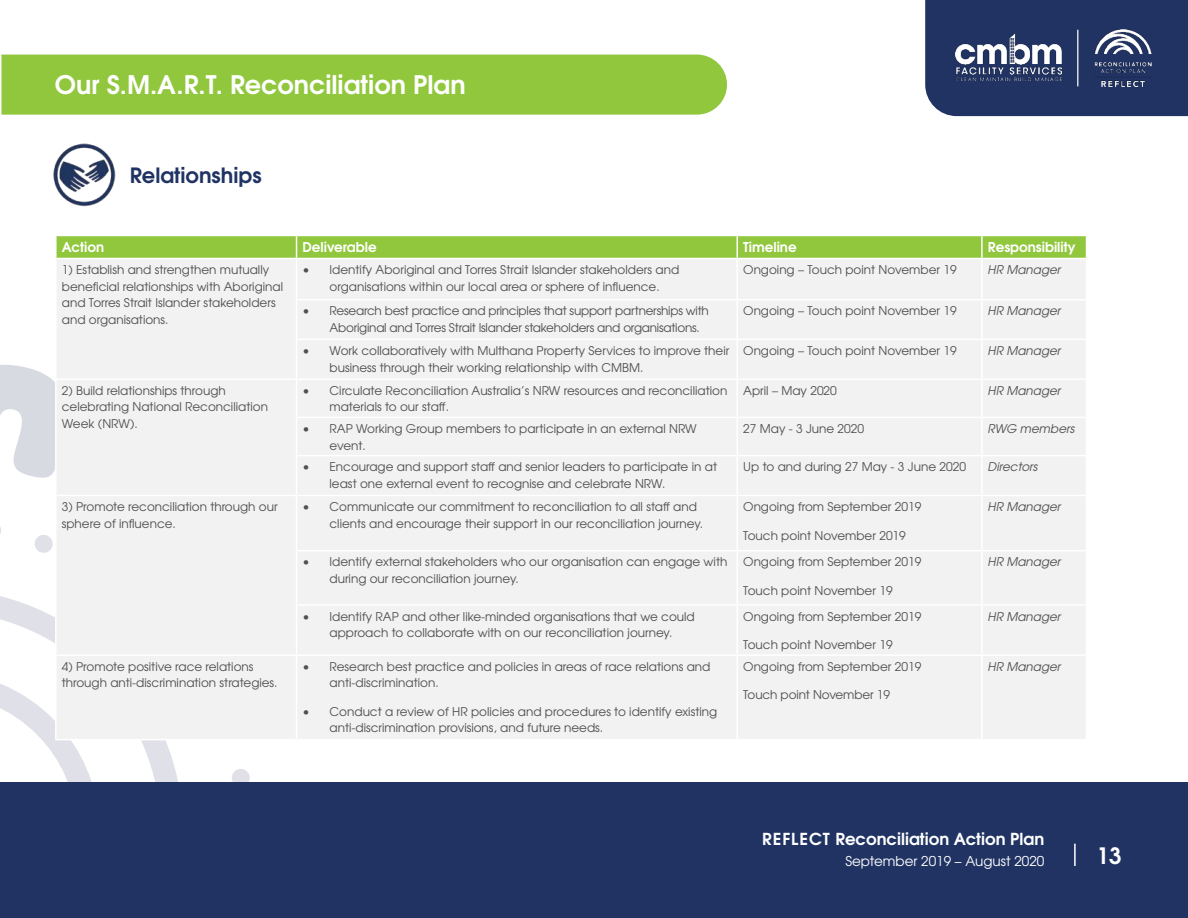
<style>
.page{position:relative;width:1188px;height:918px;background:#fff}
.page>*{position:absolute;margin:0;border:0;box-sizing:border-box;transform-origin:0 0}
.t1{font:700 25.5px "Te X Gyre Adventor";color:#fff}
.t2{font:700 22.5px "Te X Gyre Adventor";color:#fff}
.t3{font:700 21px "Te X Gyre Adventor";color:#203363}
.t4{font:700 16.5px "Te X Gyre Adventor";color:#fff}
.t5{font:700 13.5px "Te X Gyre Adventor";color:#fff}
.t6{font:13.5px "Te X Gyre Adventor";color:#fff}
.t7{font:12px/16.5px "Te X Gyre Adventor";color:#515050}
.t8{font:12px/16.5px "Te X Gyre Adventor";letter-spacing:-.02em;color:#515050}
.t9{font:italic 12px "Te X Gyre Adventor";color:#515050}
</style>
<div class="page">
<div style="left:925px;top:0;width:263px;height:116px;background:#203363"></div>
<img style="left:956px;top:34px;width:105px;height:47px">
<img style="left:1095px;top:30px;width:57px;height:56px">
<hr style="left:1077px;top:30px;width:1px;height:56px;background:#fff">
<svg style="left:0;top:535px;width:55px;height:108px"></svg>
<svg style="left:0;top:684px;width:264px;height:99px"></svg>
<div style="left:0;top:782px;width:14px;height:136px;background:#203363"></div>
<svg style="left:0;top:365px;width:55px;height:113px"></svg>
<div style="left:0;top:783px;width:1188px;height:135px;background:#203363"></div>
<hr style="left:1074px;top:844px;width:2px;height:22px;background:#fff">
<div style="left:57px;top:260px;width:1028px;height:394px;background:#f3f2f3"></div>
<div style="left:56px;top:655px;width:241px;height:85px;background:#f3f2f3"></div>
<div style="left:298px;top:656px;width:683px;height:83px;background:#f3f2f3"></div>
<div style="left:982px;top:655px;width:105px;height:85px;background:#f3f2f3"></div>
<svg style="left:56px;top:235px;width:1031px;height:23px;background:#97ca4a"></svg>
<hr style="left:296px;top:259px;width:1px;height:40px;background:#fff">
<hr style="left:737px;top:259px;width:1px;height:40px;background:#fff">
<hr style="left:981px;top:259px;width:2px;height:40px;background:#fff">
<hr style="left:296px;top:299px;width:441px;height:1px;background:#fff">
<hr style="left:296px;top:300px;width:1px;height:39px;background:#fff">
<hr style="left:737px;top:299px;width:245px;height:1px;background:#fff">
<hr style="left:737px;top:300px;width:1px;height:39px;background:#fff">
<hr style="left:982px;top:299px;width:104px;height:1px;background:#fff">
<hr style="left:981px;top:300px;width:2px;height:39px;background:#fff">
<hr style="left:296px;top:339px;width:441px;height:1px;background:#fff">
<hr style="left:296px;top:340px;width:1px;height:38px;background:#fff">
<hr style="left:737px;top:339px;width:245px;height:1px;background:#fff">
<hr style="left:737px;top:340px;width:1px;height:38px;background:#fff">
<hr style="left:982px;top:339px;width:104px;height:1px;background:#fff">
<hr style="left:981px;top:340px;width:2px;height:38px;background:#fff">
<hr style="left:57px;top:378px;width:240px;height:2px;background:#fff">
<hr style="left:297px;top:378px;width:440px;height:2px;background:#fff">
<hr style="left:296px;top:380px;width:1px;height:37px;background:#fff">
<hr style="left:737px;top:378px;width:245px;height:2px;background:#fff">
<hr style="left:737px;top:380px;width:1px;height:37px;background:#fff">
<hr style="left:982px;top:378px;width:104px;height:2px;background:#fff">
<hr style="left:981px;top:380px;width:2px;height:37px;background:#fff">
<hr style="left:296px;top:417px;width:441px;height:1px;background:#fff">
<hr style="left:296px;top:418px;width:1px;height:37px;background:#fff">
<hr style="left:737px;top:417px;width:245px;height:1px;background:#fff">
<hr style="left:737px;top:418px;width:1px;height:37px;background:#fff">
<hr style="left:982px;top:417px;width:104px;height:1px;background:#fff">
<hr style="left:981px;top:418px;width:2px;height:37px;background:#fff">
<hr style="left:296px;top:455px;width:441px;height:1px;background:#fff">
<hr style="left:296px;top:456px;width:1px;height:39px;background:#fff">
<hr style="left:737px;top:455px;width:245px;height:1px;background:#fff">
<hr style="left:737px;top:456px;width:1px;height:39px;background:#fff">
<hr style="left:982px;top:455px;width:104px;height:1px;background:#fff">
<hr style="left:981px;top:456px;width:2px;height:39px;background:#fff">
<hr style="left:57px;top:495px;width:240px;height:1px;background:#fff">
<hr style="left:297px;top:495px;width:440px;height:1px;background:#fff">
<hr style="left:296px;top:496px;width:1px;height:54px;background:#fff">
<hr style="left:737px;top:495px;width:245px;height:1px;background:#fff">
<hr style="left:737px;top:496px;width:1px;height:54px;background:#fff">
<hr style="left:982px;top:495px;width:104px;height:1px;background:#fff">
<hr style="left:981px;top:496px;width:2px;height:54px;background:#fff">
<hr style="left:296px;top:550px;width:441px;height:1px;background:#fff">
<hr style="left:296px;top:551px;width:1px;height:53px;background:#fff">
<hr style="left:737px;top:550px;width:245px;height:1px;background:#fff">
<hr style="left:737px;top:551px;width:1px;height:53px;background:#fff">
<hr style="left:982px;top:550px;width:104px;height:1px;background:#fff">
<hr style="left:981px;top:551px;width:2px;height:53px;background:#fff">
<hr style="left:296px;top:604px;width:441px;height:2px;background:#fff">
<hr style="left:296px;top:606px;width:1px;height:48px;background:#fff">
<hr style="left:737px;top:604px;width:245px;height:2px;background:#fff">
<hr style="left:737px;top:606px;width:1px;height:48px;background:#fff">
<hr style="left:982px;top:604px;width:104px;height:2px;background:#fff">
<hr style="left:981px;top:606px;width:2px;height:48px;background:#fff">
<hr style="left:57px;top:654px;width:240px;height:2px;background:#fff">
<hr style="left:296px;top:656px;width:1px;height:83px;background:#fff">
<hr style="left:737px;top:656px;width:1px;height:83px;background:#fff">
<hr style="left:982px;top:654px;width:104px;height:2px;background:#fff">
<hr style="left:981px;top:656px;width:2px;height:83px;background:#fff">
<hr style="left:55px;top:655px;width:2px;height:84px;background:#fff">
<hr style="left:1086px;top:655px;width:1px;height:84px;background:#fff">
<hr style="left:55px;top:739px;width:242px;height:1px;background:#fff">
<hr style="left:982px;top:739px;width:105px;height:1px;background:#fff">
<img style="left:53px;top:143px;width:63px;height:64px">
<div style="left:1px;top:55px;width:726px;height:60px;background:#90c73d"></div>
<h1 class="t1" style="left:55px;top:63px;width:412px">Our S.M.A.R.T. Reconciliation Plan</h1>
<h3 class="t3" style="left:130px;top:157px;width:133px">Relationships</h3>
<p class="t5" style="left:62px;top:236px;width:44px">Action</p>
<p class="t5" style="left:303px;top:236px;width:76px">Deliverable</p>
<p class="t5" style="left:743px;top:236px;width:55px">Timeline</p>
<p class="t5" style="left:988px;top:236px;width:89px">Responsibility</p>
<p class="t7" style="left:62px;top:261px;width:223px">1) Establish and strengthen mutually beneficial relationships with Aboriginal and Torres Strait Islander stakeholders and organisations.</p>
<p class="t7" style="left:330px;top:261px;width:351px;text-indent:-27px">• Identify Aboriginal and Torres Strait Islander stakeholders and organisations within our local area or sphere of influence.</p>
<p class="t7" style="left:743px;top:261px;width:215px">Ongoing – Touch point November 19</p>
<p class="t9" style="left:988px;top:260px;width:75px">HR Manager</p>
<p class="t8" style="left:330px;top:302px;width:381px;text-indent:-27px">• Research best practice and principles that support partnerships with<br>Aboriginal and Torres Strait Islander stakeholders and organisations.</p>
<p class="t7" style="left:743px;top:302px;width:215px">Ongoing – Touch point November 19</p>
<p class="t9" style="left:988px;top:302px;width:75px">HR Manager</p>
<p class="t7" style="left:330px;top:342px;width:401px;text-indent:-27px">• Work collaboratively with Multhana Property Services to improve their business through their working relationship with CMBM.</p>
<p class="t7" style="left:743px;top:342px;width:215px">Ongoing – Touch point November 19</p>
<p class="t9" style="left:988px;top:341px;width:75px">HR Manager</p>
<p class="t7" style="left:62px;top:382px;width:208px">2) Build relationships through celebrating National Reconciliation<br>Week (NRW).</p>
<p class="t7" style="left:330px;top:382px;width:399px;text-indent:-27px">• Circulate Reconciliation Australia’s NRW resources and reconciliation materials to our staff.</p>
<p class="t7" style="left:743px;top:382px;width:95px">April – May 2020</p>
<p class="t9" style="left:988px;top:381px;width:75px">HR Manager</p>
<p class="t7" style="left:330px;top:420px;width:369px;text-indent:-27px">• RAP Working Group members to participate in an external NRW event.</p>
<p class="t7" style="left:743px;top:420px;width:122px">27 May - 3 June 2020</p>
<p class="t9" style="left:988px;top:419px;width:88px">RWG members</p>
<p class="t7" style="left:330px;top:458px;width:389px;text-indent:-27px">• Encourage and support staff and senior leaders to participate in at least one external event to recognise and celebrate NRW.</p>
<p class="t7" style="left:743px;top:458px;width:224px">Up to and during 27 May - 3 June 2020</p>
<p class="t9" style="left:988px;top:457px;width:51px">Directors</p>
<p class="t7" style="left:62px;top:498px;width:217px">3) Promote reconciliation through our sphere of influence.</p>
<p class="t7" style="left:330px;top:498px;width:375px;text-indent:-27px">• Communicate our commitment to reconciliation to all staff and clients and encourage their support in our reconciliation journey.</p>
<p class="t7" style="left:743px;top:498px;width:180px">Ongoing from September 2019</p>
<p class="t7" style="left:743px;top:526px;width:164px">Touch point November 2019</p>
<p class="t9" style="left:988px;top:497px;width:75px">HR Manager</p>
<p class="t7" style="left:330px;top:553px;width:399px;text-indent:-27px">• Identify external stakeholders who our organisation can engage with during our reconciliation journey.</p>
<p class="t7" style="left:743px;top:553px;width:180px">Ongoing from September 2019</p>
<p class="t7" style="left:743px;top:582px;width:151px">Touch point November 19</p>
<p class="t9" style="left:988px;top:553px;width:75px">HR Manager</p>
<p class="t7" style="left:303px;top:607px;width:394px;text-align:center">• Identify RAP and other like-minded organisations that we could approach to collaborate with on our reconciliation journey.</p>
<p class="t7" style="left:743px;top:607px;width:180px">Ongoing from September 2019</p>
<p class="t7" style="left:743px;top:636px;width:151px">Touch point November 19</p>
<p class="t9" style="left:988px;top:607px;width:75px">HR Manager</p>
<p class="t7" style="left:62px;top:657px;width:217px">4) Promote positive race relations through anti-discrimination strategies.</p>
<p class="t7" style="left:330px;top:657px;width:382px;text-indent:-27px">• Research best practice and policies in areas of race relations and anti-discrimination.</p>
<p class="t7" style="left:330px;top:702px;width:389px;text-indent:-27px">• Conduct a review of HR policies and procedures to identify existing anti-discrimination provisions, and future needs.</p>
<p class="t7" style="left:743px;top:657px;width:180px">Ongoing from September 2019</p>
<p class="t7" style="left:743px;top:686px;width:148px">Touch point November 19</p>
<p class="t9" style="left:988px;top:657px;width:75px">HR Manager</p>
<h3 class="t4" style="left:762px;top:824px;width:284px">REFLECT Reconciliation Action Plan</h3>
<p class="t6" style="left:845px;top:851px;width:200px">September 2019 – August 2020</p>
<h2 class="t2" style="left:1097px;top:836px;width:27px">13</h2>
</div>
